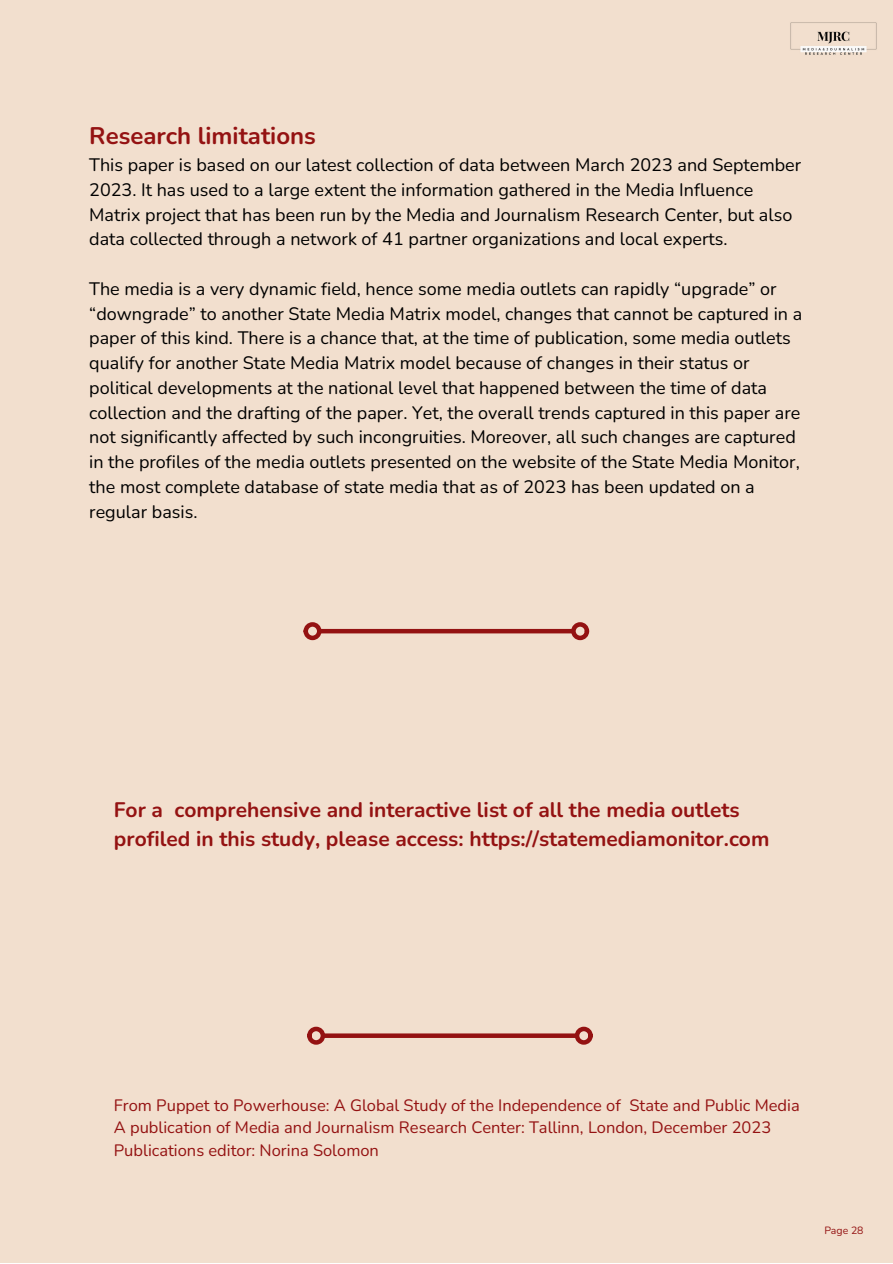
<style>
.page{position:relative;width:893px;height:1264px;background:#fff}
.page>*{position:absolute;margin:0;border:0;box-sizing:border-box;transform-origin:0 0}
.t1{font:700 24px "Nunito";color:#941212}
.t2{font:700 21px/29.2px "Nunito";color:#941212}
.t3{font:18px/24.8px "Nunito";color:#000}
.t4{font:16.5px "Nunito";color:#941212}
.t5{font:10.5px "Nunito";color:#941212}
</style>
<div class="page">
<div style="left:0;top:0;width:892px;height:1262px;background:#f2dfce"></div>
<img style="left:790px;top:22px;width:87px;height:33px">
<hr style="left:320px;top:629px;width:252px;height:4px;background:#941212">
<div style="left:303px;top:622px;width:18px;height:18px;border:4px solid #941212;border-radius:50%"></div>
<div style="left:571px;top:622px;width:18px;height:18px;border:4px solid #941212;border-radius:50%"></div>
<svg style="left:325px;top:1033px;width:249px;height:4px"></svg>
<div style="left:307px;top:1026px;width:18px;height:18px;border:4px solid #941212;border-radius:50%"></div>
<div style="left:574px;top:1026px;width:18px;height:18px;border:4px solid #941212;border-radius:50%"></div>
<p class="t1" style="left:89px;top:120px;width:228px">Research limitations</p>
<p class="t3" style="left:89px;top:153px;width:713px">This paper is based on our latest collection of data between March 2023 and September 2023. It has used to a large extent the information gathered in the Media Influence Matrix project that has been run by the Media and Journalism Research Center, but also data collected through a network of 41 partner organizations and local experts.</p>
<p class="t3" style="left:89px;top:276px;width:714px">The media is a very dynamic field, hence some media outlets can rapidly “upgrade” or “downgrade” to another State Media Matrix model, changes that cannot be captured in a paper of this kind. There is a chance that, at the time of publication, some media outlets qualify for another State Media Matrix model because of changes in their status or political developments at the national level that happened between the time of data collection and the drafting of the paper. Yet, the overall trends captured in this paper are not significantly affected by such incongruities. Moreover, all such changes are captured in the profiles of the media outlets presented on the website of the State Media Monitor, the most complete database of state media that as of 2023 has been updated on a regular basis.</p>
<p class="t2" style="left:114px;top:795px;width:657px">For a comprehensive and interactive list of all the media outlets profiled in this study, please access: https://statemediamonitor.com</p>
<p class="t4" style="left:114px;top:1093px;width:687px">From Puppet to Powerhouse: A Global Study of the Independence of State and Public Media</p>
<p class="t4" style="left:114px;top:1116px;width:658px">A publication of Media and Journalism Research Center: Tallinn, London, December 2023</p>
<p class="t4" style="left:114px;top:1138px;width:266px">Publications editor: Norina Solomon</p>
<p class="t5" style="left:824px;top:1223px;width:41px">Page 28</p>
</div>
